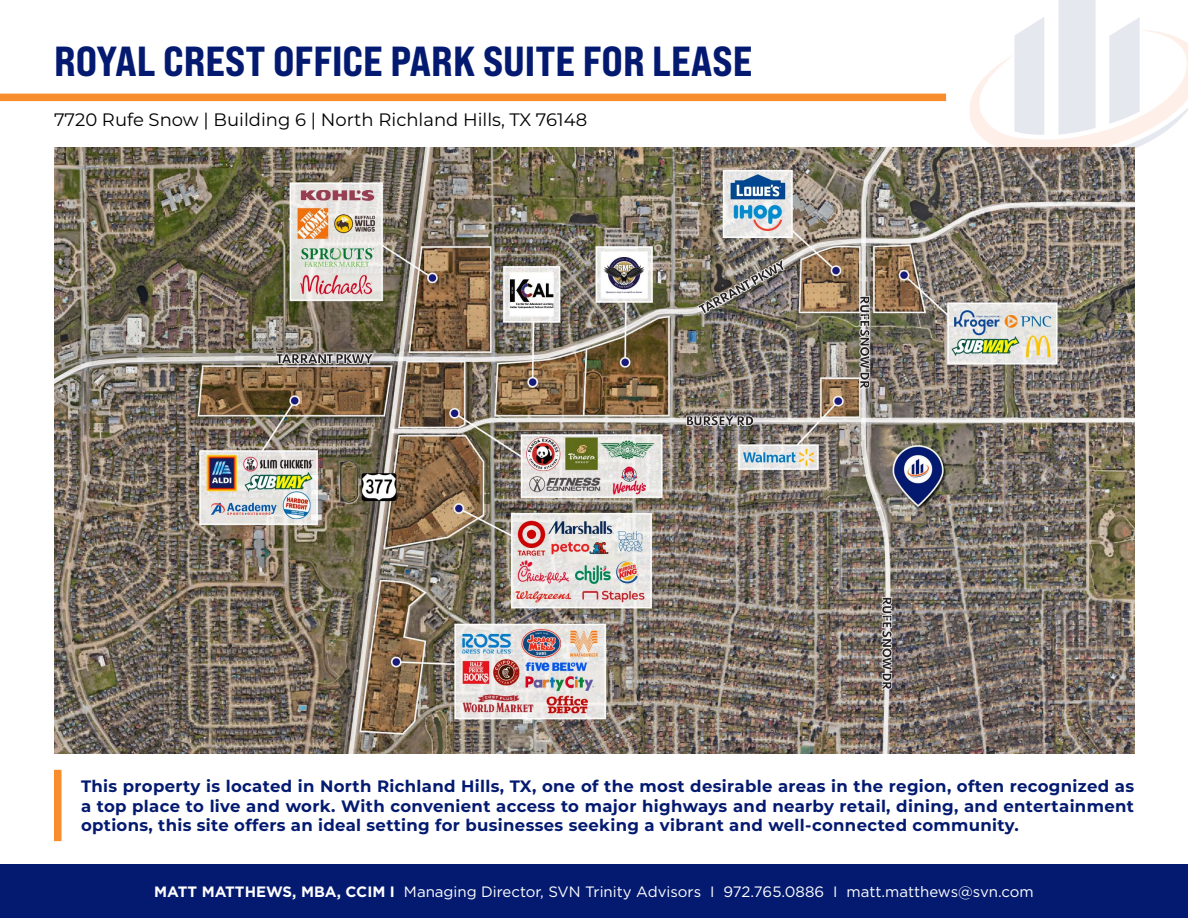
<style>
.page{position:relative;width:1188px;height:918px;background:#fff}
.page>*{position:absolute;margin:0;border:0;box-sizing:border-box;transform-origin:0 0}
.t1{font:42px "Bebas Neue Pro Exp Eb";color:#041a70}
.t2{font:18px "Montserrat";color:#000}
.t3{font:700 16.5px/19.8px "Montserrat";letter-spacing:.02em;color:#041a70;text-align:justify}
.t4{font:15px "Gotham";color:#fff}
.s1{font-weight:700}
</style>
<div class="page">
<img style="left:54px;top:147px;width:1081px;height:607px">
<div style="left:54px;top:770px;width:8px;height:71px;background:#f78d2d"></div>
<img style="left:963px;top:0;width:225px;height:170px">
<div style="left:0;top:864px;width:1188px;height:54px;background:#041a70"></div>
<div style="left:0;top:94px;width:946px;height:7px;background:#f78d2d"></div>
<h1 class="t1" style="left:54px;top:35px;width:700px">ROYAL CREST OFFICE PARK SUITE FOR LEASE</h1>
<p class="t2" style="left:54px;top:107px;width:535px">7720 Rufe Snow | Building 6 | North Richland Hills, TX 76148</p>
<p class="t3" style="left:81px;top:775px;width:1055px">This property is located in North Richland Hills, TX, one of the most desirable areas in the region, often recognized as a top place to live and work. With convenient access to major highways and nearby retail, dining, and entertainment options, this site offers an ideal setting for businesses seeking a vibrant and well-connected community.</p>
<p class="t4" style="left:154px;top:882px;width:881px"><span class="s1">MATT MATTHEWS, MBA, CCIM I</span> Managing Director, SVN Trinity Advisors I 972.765.0886 I matt.matthews@svn.com</p>
</div>
